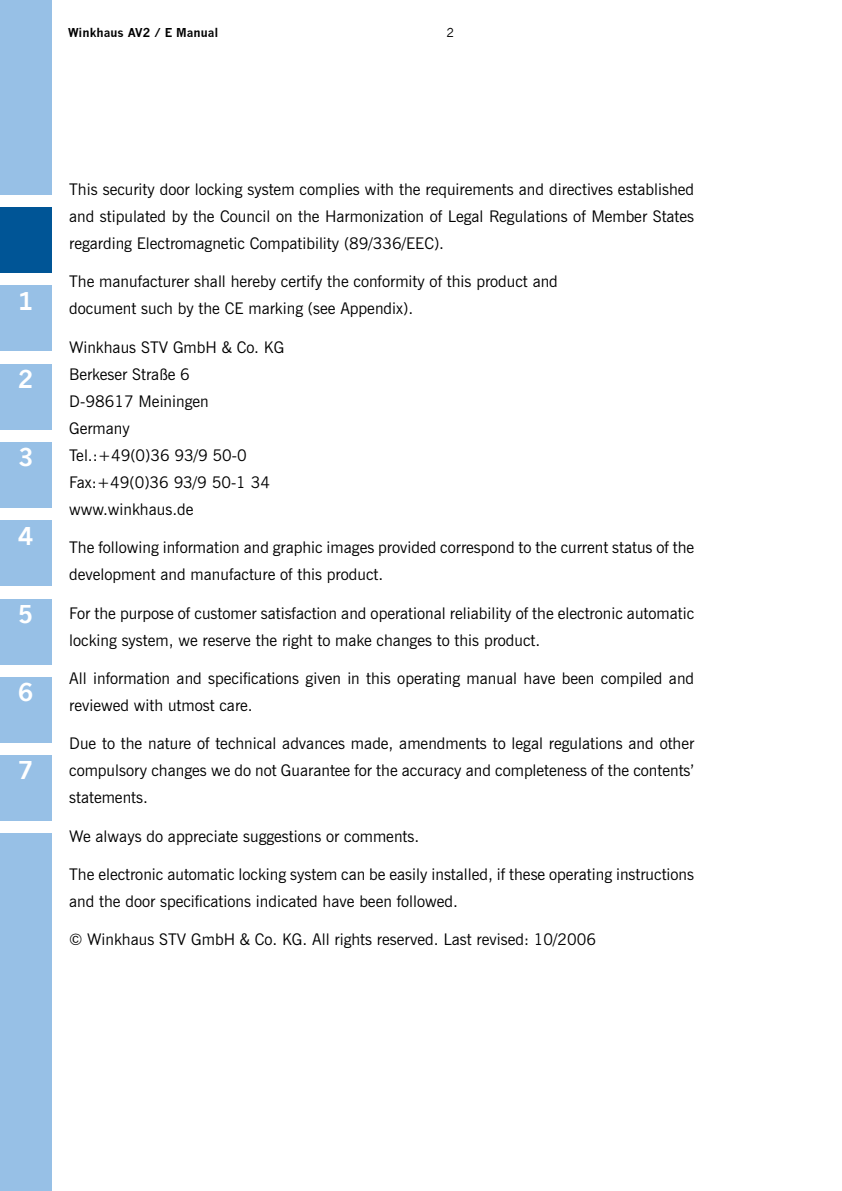
<style>
.page{position:relative;width:842px;height:1191px;background:#fff}
.page>*{position:absolute;margin:0;border:0;box-sizing:border-box;transform-origin:0 0}
.t1{font:700 24px "News Gothic";color:#fff}
.t2{font:16px/27px "News Gothic BT";color:#000}
.t3{font:700 12px "News Gothic";color:#000}
.t4{font:12px "News Gothic";color:#000}
</style>
<div class="page">
<div style="left:0;top:0;width:51px;height:194px;background:#97c0e6"></div>
<div style="left:0;top:207px;width:51px;height:66px;background:#005596"></div>
<div style="left:0;top:286px;width:51px;height:65px;background:#97c0e6"></div>
<div style="left:0;top:364px;width:51px;height:65px;background:#97c0e6"></div>
<div style="left:0;top:442px;width:51px;height:65px;background:#97c0e6"></div>
<div style="left:0;top:520px;width:51px;height:66px;background:#97c0e6"></div>
<div style="left:0;top:599px;width:51px;height:65px;background:#97c0e6"></div>
<div style="left:0;top:677px;width:51px;height:65px;background:#97c0e6"></div>
<div style="left:0;top:755px;width:51px;height:65px;background:#97c0e6"></div>
<div style="left:0;top:833px;width:51px;height:358px;background:#97c0e6"></div>
<p class="t3" style="left:68px;top:25px;width:152px">Winkhaus AV2 / E Manual</p>
<p class="t4" style="left:447px;top:26px;width:9px">2</p>
<h1 class="t1" style="left:18px;top:286px;width:16px">1</h1>
<h1 class="t1" style="left:18px;top:364px;width:16px">2</h1>
<h1 class="t1" style="left:18px;top:443px;width:16px">3</h1>
<h1 class="t1" style="left:18px;top:521px;width:16px">4</h1>
<h1 class="t1" style="left:18px;top:599px;width:16px">5</h1>
<h1 class="t1" style="left:18px;top:677px;width:16px">6</h1>
<h1 class="t1" style="left:18px;top:756px;width:16px">7</h1>
<p class="t2" style="left:69px;top:176px;width:627px;text-align:justify">This security door locking system complies with the requirements and directives established and stipulated by the Council on the Harmonization of Legal Regulations of Member States regarding Electromagnetic Compatibility (89/336/EEC).</p>
<p class="t2" style="left:69px;top:268px;width:490px">The manufacturer shall hereby certify the conformity of this product and document such by the CE marking (see Appendix).</p>
<p class="t2" style="left:69px;top:333px;width:217px">Winkhaus STV GmbH &amp; Co. KG<br>Berkeser Straße 6<br>D-98617 Meiningen<br>Germany<br>Tel.:+49(0)36 93/9 50-0<br>Fax:+49(0)36 93/9 50-1 34 www.winkhaus.de</p>
<p class="t2" style="left:69px;top:534px;width:627px">The following information and graphic images provided correspond to the current status of the development and manufacture of this product.</p>
<p class="t2" style="left:69px;top:599px;width:627px">For the purpose of customer satisfaction and operational reliability of the electronic automatic locking system, we reserve the right to make changes to this product.</p>
<p class="t2" style="left:69px;top:664px;width:626px">All information and specifications given in this operating manual have been compiled and reviewed with utmost care.</p>
<p class="t2" style="left:69px;top:730px;width:627px;text-align:justify">Due to the nature of technical advances made, amendments to legal regulations and other compulsory changes we do not Guarantee for the accuracy and completeness of the contents’ statements.</p>
<p class="t2" style="left:69px;top:822px;width:352px">We always do appreciate suggestions or comments.</p>
<p class="t2" style="left:69px;top:860px;width:626px">The electronic automatic locking system can be easily installed, if these operating instructions and the door specifications indicated have been followed.</p>
<p class="t2" style="left:69px;top:926px;width:528px">© Winkhaus STV GmbH &amp; Co. KG. All rights reserved. Last revised: 10/2006</p>
</div>
